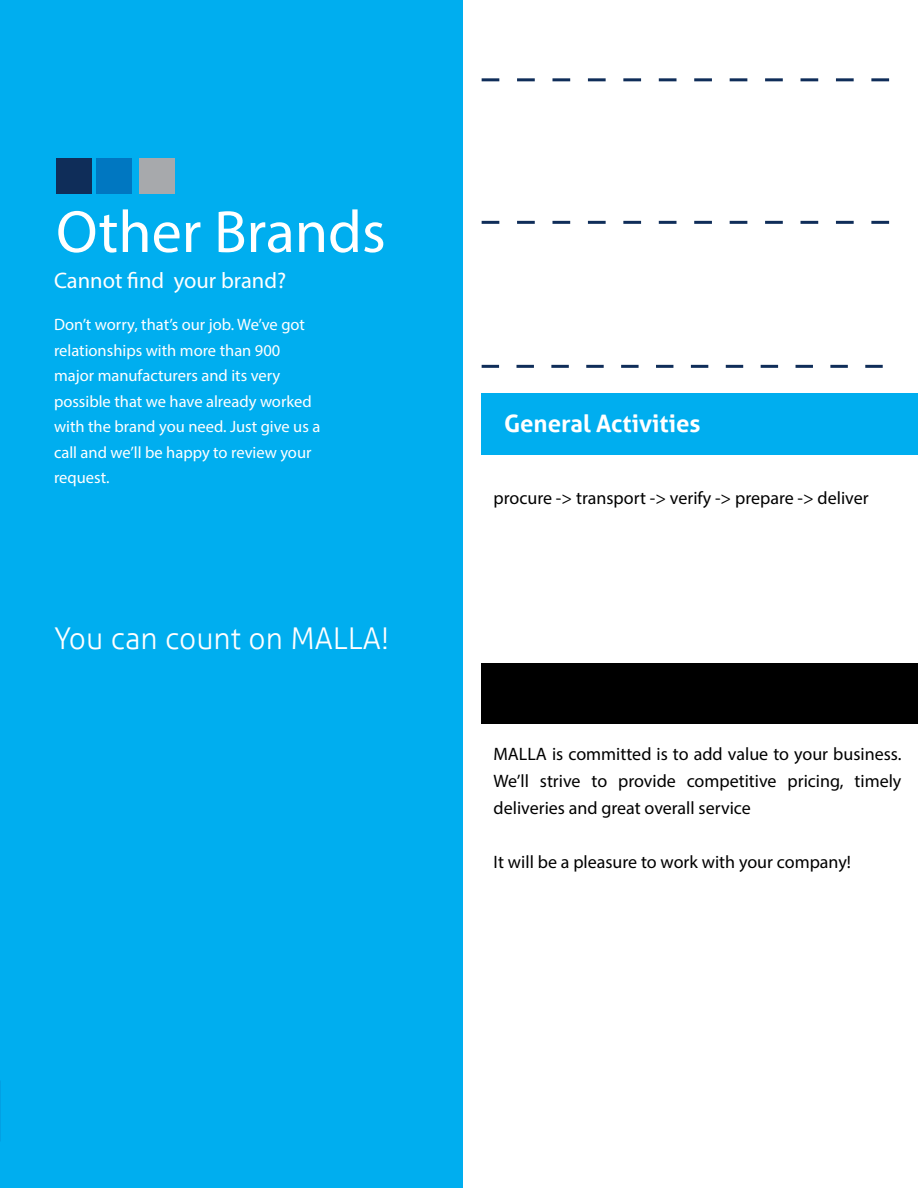
<style>
.page{position:relative;width:918px;height:1188px;background:#fff}
.page>*{position:absolute;margin:0;border:0;box-sizing:border-box;transform-origin:0 0}
.t1{font:60px "Myriad Pro";color:#fff}
.t2{font:300 30px "Aller";color:#fff}
.t3{font:700 24px "Aller";color:#fff}
.t4{font:22.5px "Myriad Pro";color:#fff}
.t5{font:18px/27px "Myriad Pro";color:#000101;text-align:justify}
.t6{font:16.5px/25.5px "Myriad Pro";color:#fff}
</style>
<div class="page">
<div style="left:0;top:0;width:462px;height:1188px;background:#00aeef"></div>
<div style="left:482px;top:393px;width:436px;height:62px;background:#00aeef"></div>
<div style="left:139px;top:158px;width:36px;height:36px;background:#a7a9ac"></div>
<div style="left:96px;top:158px;width:36px;height:36px;background:#0077c1"></div>
<div style="left:56px;top:158px;width:36px;height:36px;background:#0f2d59"></div>
<div style="left:482px;top:663px;width:436px;height:61px;background:#000"></div>
<svg style="left:482px;top:365px;width:401px;height:3px"></svg>
<svg style="left:482px;top:221px;width:407px;height:3px"></svg>
<svg style="left:482px;top:78px;width:407px;height:3px"></svg>
<h1 class="t1" style="left:56px;top:195px;width:331px">Other Brands</h1>
<p class="t4" style="left:54px;top:267px;width:234px">Cannot find your brand?</p>
<p class="t6" style="left:54px;top:312px;width:268px">Don’t worry, that’s our job. We’ve got relationships with more than 900 major manufacturers and its very possible that we have already worked with the brand you need. Just give us a call and we’ll be happy to review your request.</p>
<h2 class="t2" style="left:54px;top:620px;width:337px">You can count on MALLA!</h2>
<h3 class="t3" style="left:504px;top:409px;width:198px">General Activities</h3>
<p class="t5" style="left:494px;top:484px;width:377px">procure -&gt; transport -&gt; verify -&gt; prepare -&gt; deliver</p>
<p class="t5" style="left:494px;top:740px;width:409px">MALLA is committed is to add value to your business.<br>We’ll strive to provide competitive pricing, timely deliveries and great overall service</p>
<p class="t5" style="left:494px;top:848px;width:359px">It will be a pleasure to work with your company!</p>
</div>
